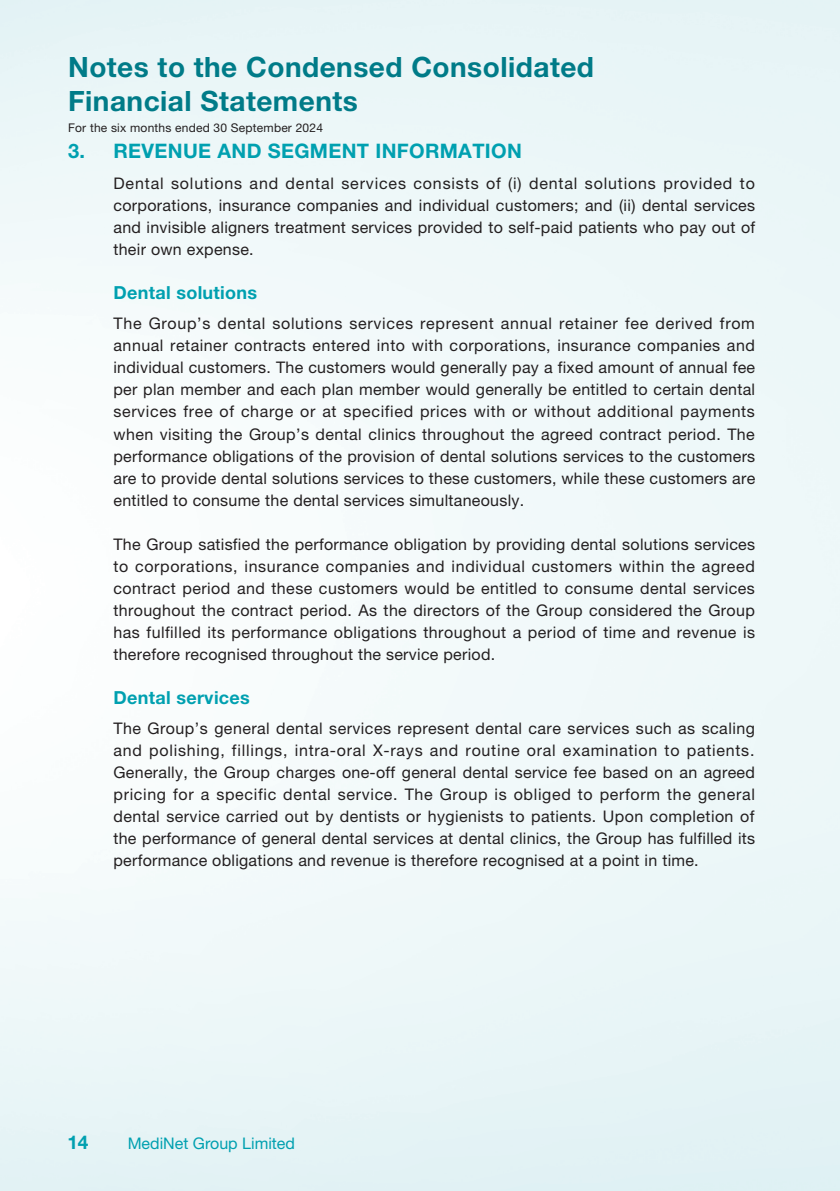
<style>
.page{position:relative;width:840px;height:1191px;background:#fff}
.page>*{position:absolute;margin:0;border:0;box-sizing:border-box;transform-origin:0 0}
.t1{font:700 28px "Helvetica Neue LT Std";letter-spacing:.015em;color:#007b88}
._01_H1{font:700 20px "Helvetica Neue LT Std";letter-spacing:.015em;color:#00a0b0}
.t2{font:700 19px "Helvetica Neue LT Std";color:#00a0b0}
._02_H2{font:700 18px "Helvetica Neue LT Std";letter-spacing:.015em;color:#00a0b0}
._00_txt{font:16px/22px "Helvetica Neue LT Std";letter-spacing:.015em;color:#231f20;text-align:justify}
.t3{font:16px "Helvetica Neue LT Std";color:#00a0b0}
.t4{font:12px "Helvetica Neue LT Std";letter-spacing:.015em;color:#231f20}
</style>
<div class="page">
<p class="t1" style="left:68px;top:50px;width:527px">Notes to the Condensed Consolidated</p>
<p class="t1" style="left:68px;top:84px;width:291px">Financial Statements</p>
<p class="t4" style="left:68px;top:120px;width:256px">For the six months ended 30 September 2024</p>
<p class="_01_H1" style="left:68px;top:139px;width:455px">3. REVENUE AND SEGMENT INFORMATION</p>
<p class="_00_txt" style="left:113px;top:172px;width:643px">Dental solutions and dental services consists of (i) dental solutions provided to corporations, insurance companies and individual customers; and (ii) dental services and invisible aligners treatment services provided to self-paid patients who pay out of their own expense.</p>
<p class="_02_H2" style="left:113px;top:281px;width:145px">Dental solutions</p>
<p class="_00_txt" style="left:113px;top:312px;width:643px">The Group’s dental solutions services represent annual retainer fee derived from annual retainer contracts entered into with corporations, insurance companies and individual customers. The customers would generally pay a fixed amount of annual fee per plan member and each plan member would generally be entitled to certain dental services free of charge or at specified prices with or without additional payments when visiting the Group’s dental clinics throughout the agreed contract period. The performance obligations of the provision of dental solutions services to the customers are to provide dental solutions services to these customers, while these customers are entitled to consume the dental services simultaneously.</p>
<p class="_00_txt" style="left:113px;top:532px;width:642px">The Group satisfied the performance obligation by providing dental solutions services to corporations, insurance companies and individual customers within the agreed contract period and these customers would be entitled to consume dental services throughout the contract period. As the directors of the Group considered the Group has fulfilled its performance obligations throughout a period of time and revenue is therefore recognised throughout the service period.</p>
<p class="_02_H2" style="left:113px;top:686px;width:138px">Dental services</p>
<p class="_00_txt" style="left:113px;top:717px;width:642px">The Group’s general dental services represent dental care services such as scaling and polishing, fillings, intra-oral X-rays and routine oral examination to patients.<br>Generally, the Group charges one-off general dental service fee based on an agreed pricing for a specific dental service. The Group is obliged to perform the general dental service carried out by dentists or hygienists to patients. Upon completion of the performance of general dental services at dental clinics, the Group has fulfilled its performance obligations and revenue is therefore recognised at a point in time.</p>
<p class="t2" style="left:67px;top:1130px;width:22px">14</p>
<p class="t3" style="left:128px;top:1133px;width:169px">MediNet Group Limited</p>
</div>
